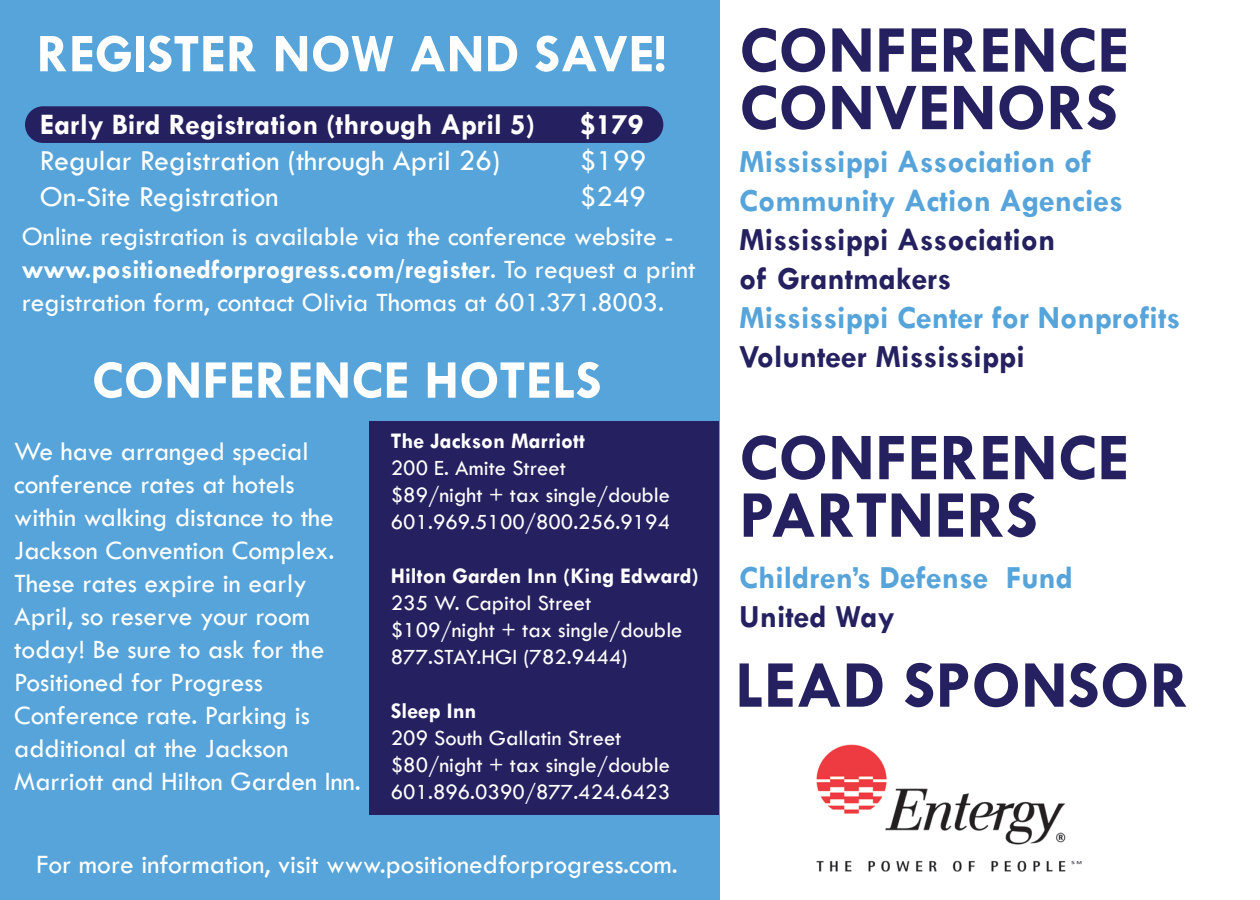
<style>
.page{position:relative;width:1260px;height:900px;background:#fff}
.page>*{position:absolute;margin:0;border:0;box-sizing:border-box;transform-origin:0 0}
.t1{font:700 67.5px/57.5px "Tw Cen";color:#252160}
.t2{font:700 55px "Tw Cen";color:#fff}
.t3{font:700 32.5px/39px "Tw Cen";color:#56a4da}
.t4{font:700 32.5px/39px "Tw Cen";color:#252160}
.t5{font:30px "Tw Cen";color:#fff}
.t6{font:700 30px "Tw Cen";color:#fff}
.t7{font:27.5px/33px "Tw Cen";color:#fff}
.t8{font:22.5px/27px "Tw Cen";color:#fff}
.t9{font:700 22.5px "Tw Cen";color:#fff}
.s1{font-weight:700}
</style>
<div class="page">
<div style="left:0;top:0;width:719px;height:900px;background:#56a4da"></div>
<div style="left:25px;top:106px;width:638px;height:37px;background:#252160;border-radius:18px"></div>
<div style="left:369px;top:422px;width:350px;height:393px;background:#252160"></div>
<img style="left:816px;top:744px;width:266px;height:128px">
<h2 class="t2" style="left:37px;top:21px;width:631px">REGISTER NOW AND SAVE!</h2>
<p class="t6" style="left:40px;top:106px;width:497px">Early Bird Registration (through April 5)</p>
<p class="t6" style="left:580px;top:106px;width:65px">$179</p>
<p class="t5" style="left:40px;top:142px;width:462px">Regular Registration (through April 26)</p>
<p class="t5" style="left:580px;top:142px;width:68px">$199</p>
<p class="t5" style="left:40px;top:178px;width:240px">On-Site Registration</p>
<p class="t5" style="left:580px;top:178px;width:68px">$249</p>
<p class="t7" style="left:22px;top:220px;width:675px">Online registration is available via the conference website - <span class="s1">www.positionedforprogress.com/register</span>. To request a print registration form, contact Olivia Thomas at 601.371.8003.</p>
<h2 class="t2" style="left:92px;top:347px;width:512px">CONFERENCE HOTELS</h2>
<p class="t9" style="left:391px;top:427px;width:196px">The Jackson Marriott</p>
<p class="t8" style="left:391px;top:454px;width:281px">200 E. Amite Street<br>$89/night + tax single/double<br>601.969.5100/800.256.9194</p>
<p class="t9" style="left:391px;top:562px;width:309px">Hilton Garden Inn (King Edward)</p>
<p class="t8" style="left:391px;top:589px;width:293px">235 W. Capitol Street $109/night + tax single/double<br>877.STAY.HGI (782.9444)</p>
<p class="t9" style="left:391px;top:697px;width:87px">Sleep Inn</p>
<p class="t8" style="left:391px;top:724px;width:281px">209 South Gallatin Street $80/night + tax single/double<br>601.896.0390/877.424.6423</p>
<p class="t7" style="left:14px;top:434px;width:348px">We have arranged special conference rates at hotels within walking distance to the<br>Jackson Convention Complex.<br>These rates expire in early<br>April, so reserve your room today! Be sure to ask for the<br>Positioned for Progress<br>Conference rate. Parking is additional at the Jackson<br>Marriott and Hilton Garden Inn.</p>
<p class="t7" style="left:37px;top:848px;width:643px">For more information, visit www.positionedforprogress.com.</p>
<h1 class="t1" style="left:739px;top:20px;width:392px">CONFERENCE<br>CONVENORS</h1>
<p class="t3" style="left:739px;top:141px;width:385px">Mississippi Association of<br>Community Action Agencies</p>
<p class="t4" style="left:739px;top:219px;width:318px">Mississippi Association of Grantmakers</p>
<p class="t3" style="left:739px;top:297px;width:443px">Mississippi Center for Nonprofits</p>
<p class="t4" style="left:739px;top:336px;width:287px">Volunteer Mississippi</p>
<h1 class="t1" style="left:739px;top:427px;width:392px">CONFERENCE<br>PARTNERS</h1>
<p class="t3" style="left:739px;top:557px;width:336px">Children’s Defense Fund</p>
<p class="t4" style="left:739px;top:596px;width:157px">United Way</p>
<h1 class="t1" style="left:735px;top:655px;width:456px">LEAD SPONSOR</h1>
</div>
